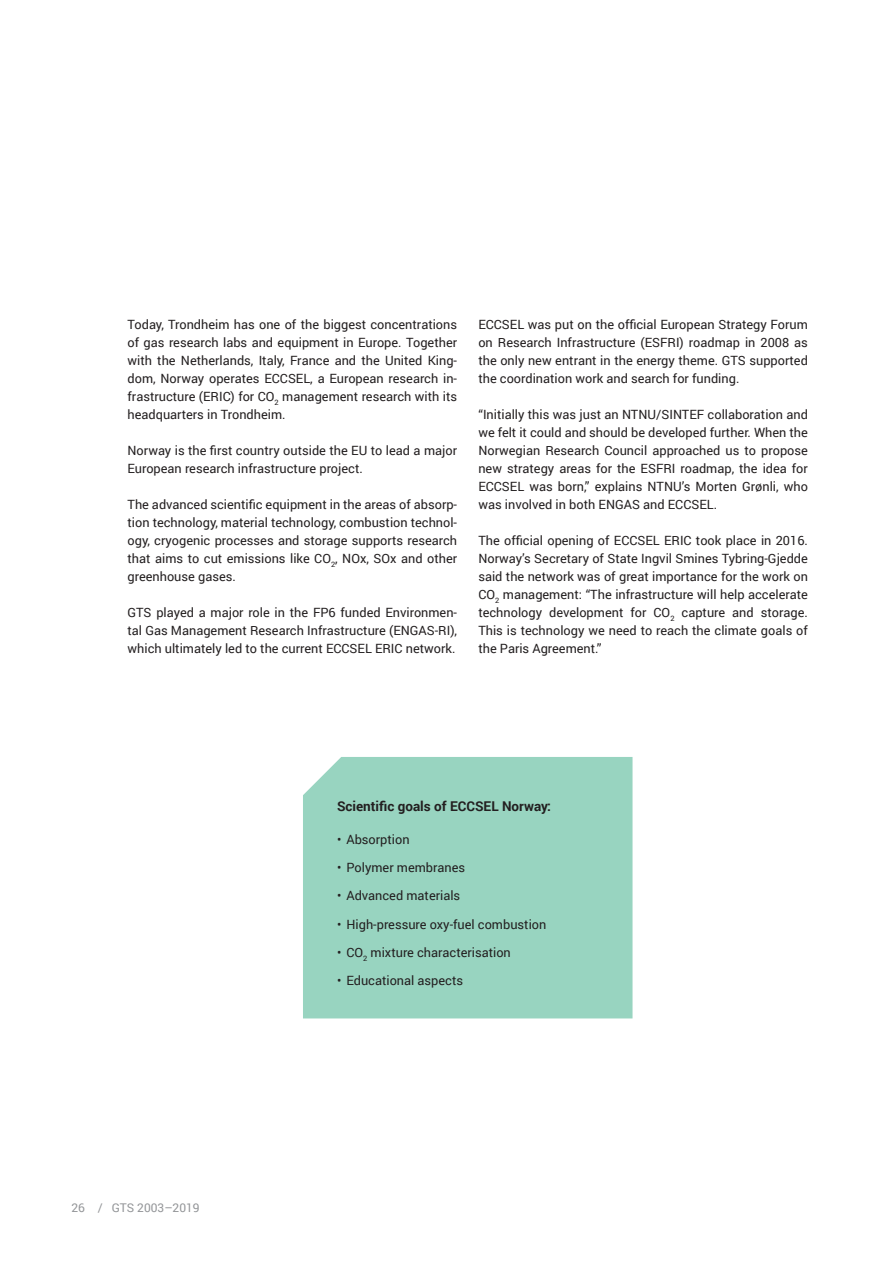
<style>
.page{position:relative;width:893px;height:1263px;background:#fff}
.page>*{position:absolute;margin:0;border:0;box-sizing:border-box;transform-origin:0 0}
.avsnitt{font:700 13.5px "Roboto";color:#231f20}
.brødtekst{font:12.75px/18px "Roboto";color:#231f20;text-align:justify}
.t1{font:12px "Roboto";color:#939598}
</style>
<div class="page">
<div style="left:303px;top:757px;width:329px;height:261px;background:#98d4c0"></div>
<p class="brødtekst" style="left:128px;top:315px;width:331px">Today, Trondheim has one of the biggest concentrations of gas research labs and equipment in Europe. Together with the Netherlands, Italy, France and the United King&shy;dom, Norway operates ECCSEL, a European research in&shy;frastructure (ERIC) for CO<sub>2</sub> management research with its headquarters in Trondheim.</p>
<p class="brødtekst" style="left:128px;top:441px;width:331px">Norway is the first country outside the EU to lead a major<br>European research infrastructure project.</p>
<p class="brødtekst" style="left:128px;top:495px;width:331px">The advanced scientific equipment in the areas of absorp&shy;tion technology, material technology, combustion technol&shy;ogy, cryogenic processes and storage supports research that aims to cut emissions like CO<sub>2</sub>, NOx, SOx and other greenhouse gases.</p>
<p class="brødtekst" style="left:128px;top:603px;width:331px">GTS played a major role in the FP6 funded Environmen&shy;tal Gas Management Research Infrastructure (ENGAS-RI), which ultimately led to the current ECCSEL ERIC network.</p>
<p class="brødtekst" style="left:478px;top:315px;width:331px">ECCSEL was put on the official European Strategy Forum on Research Infrastructure (ESFRI) roadmap in 2008 as the only new entrant in the energy theme. GTS supported the coordination work and search for funding.</p>
<p class="brødtekst" style="left:478px;top:405px;width:331px">“Initially this was just an NTNU/SINTEF collaboration and we felt it could and should be developed further. When the Norwegian Research Council approached us to propose new strategy areas for the ESFRI roadmap, the idea for ECCSEL was born,” explains NTNU’s Morten Grønli, who was involved in both ENGAS and ECCSEL.</p>
<p class="brødtekst" style="left:478px;top:531px;width:331px">The official opening of ECCSEL ERIC took place in 2016.<br>Norway’s Secretary of State Ingvil Smines Tybring-Gjedde said the network was of great importance for the work on CO<sub>2</sub> management: “The infrastructure will help accelerate technology development for CO<sub>2</sub> capture and storage.<br>This is technology we need to reach the climate goals of the Paris Agreement.”</p>
<p class="t1" style="left:72px;top:1199px;width:130px">26 / GTS 2003–2019</p>
<p class="avsnitt" style="left:337px;top:796px;width:216px">Scientific goals of ECCSEL Norway:</p>
<p class="brødtekst" style="left:337px;top:830px;width:74px">• Absorption</p>
<p class="brødtekst" style="left:337px;top:858px;width:130px">• Polymer membranes</p>
<p class="brødtekst" style="left:337px;top:886px;width:125px">• Advanced materials</p>
<p class="brødtekst" style="left:337px;top:914px;width:211px">• High-pressure oxy-fuel combustion</p>
<p class="brødtekst" style="left:337px;top:943px;width:175px">• CO<sub>2</sub> mixture characterisation</p>
<p class="brødtekst" style="left:337px;top:971px;width:128px">• Educational aspects</p>
</div>
